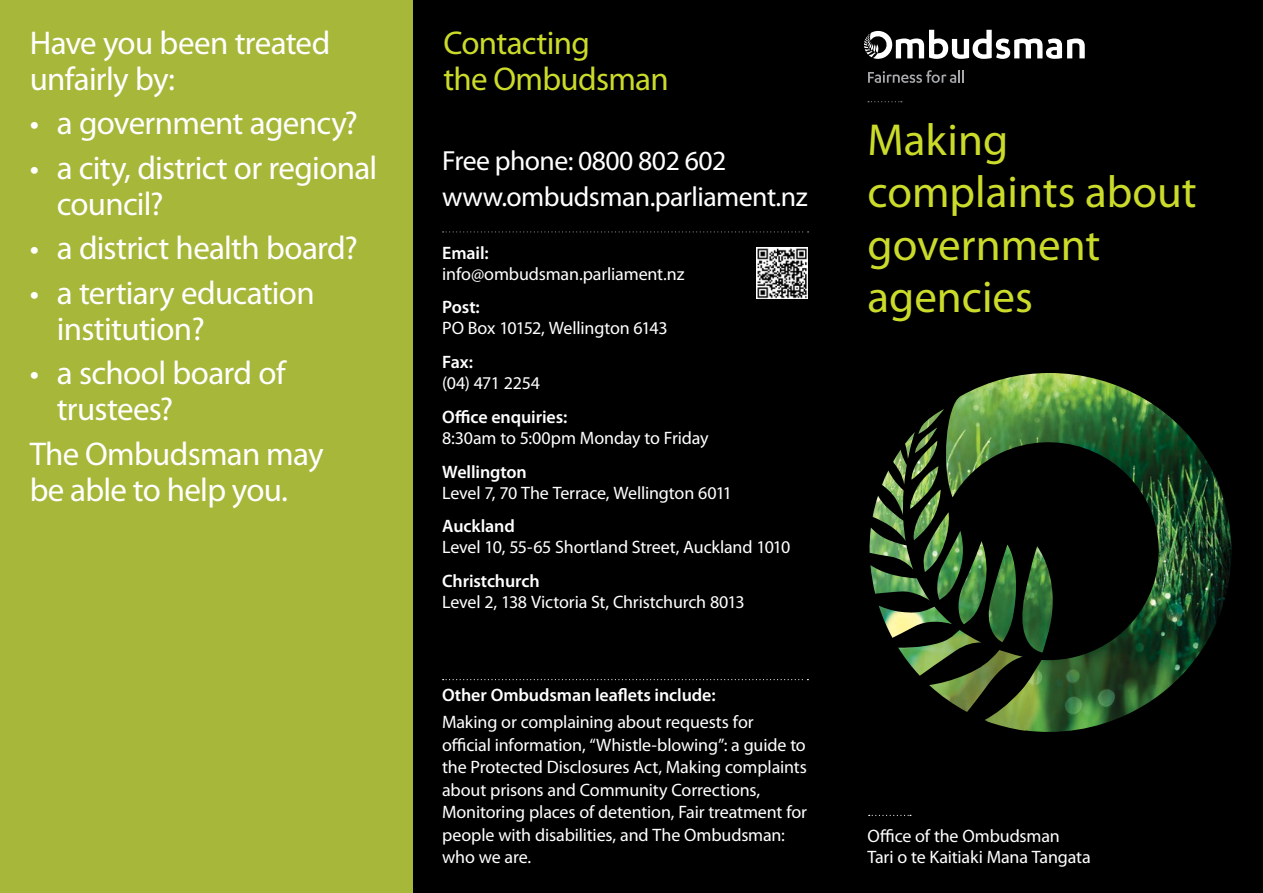
<style>
.page{position:relative;width:1263px;height:893px;background:#fff}
.page>*{position:absolute;margin:0;border:0;box-sizing:border-box;transform-origin:0 0}
.t1{font:45px/52.5px "Myriad Pro";color:#cbdb2a}
.t2{font:33px/36px "Myriad Pro";letter-spacing:-.02em;color:#fff}
.t3{font:33px/36px "Myriad Pro";letter-spacing:-.02em;color:#cbdb2a}
.t4{font:27.75px/36px "Myriad Pro";letter-spacing:-.02em;color:#fff}
.t5{font:18px/22.5px "Myriad Pro";letter-spacing:-.01em;color:#fff}
.t6{font:600 18px "Myriad Pro";letter-spacing:-.005em;color:#fff}
</style>
<div class="page">
<div style="left:838px;top:0;width:425px;height:893px;background:#000"></div>
<div style="left:412px;top:0;width:426px;height:893px;background:#000"></div>
<div style="left:0;top:0;width:412px;height:893px;background:#a7b739"></div>
<img style="left:869px;top:373px;width:363px;height:359px">
<svg style="left:864px;top:30px;width:221px;height:29px"></svg>
<svg style="left:868px;top:70px;width:96px;height:13px"></svg>
<svg style="left:868px;top:101px;width:34px;height:1px"></svg>
<svg style="left:869px;top:815px;width:42px;height:1px"></svg>
<svg style="left:443px;top:231px;width:365px;height:1px"></svg>
<img style="left:756px;top:247px;width:52px;height:52px">
<svg style="left:443px;top:679px;width:365px;height:1px"></svg>
<h2 class="t2" style="left:30px;top:25px;width:302px">Have you been treated unfairly by:</h2>
<h2 class="t2" style="left:30px;top:106px;width:329px">• a government agency?</h2>
<h2 class="t2" style="left:57px;top:150px;width:322px;text-indent:-27px">• a city, district or regional council?</h2>
<h2 class="t2" style="left:30px;top:231px;width:330px">• a district health board?</h2>
<h2 class="t2" style="left:57px;top:275px;width:259px;text-indent:-27px">• a tertiary education institution?</h2>
<h2 class="t2" style="left:57px;top:356px;width:230px;text-indent:-27px">• a school board of trustees?</h2>
<h2 class="t2" style="left:30px;top:436px;width:295px">The Ombudsman may be able to help you.</h2>
<h2 class="t3" style="left:443px;top:25px;width:227px">Contacting<br>the Ombudsman</h2>
<h3 class="t4" style="left:442px;top:143px;width:367px">Free phone: 0800 802 602 www.ombudsman.parliament.nz</h3>
<p class="t6" style="left:442px;top:241px;width:48px">Email:</p>
<p class="t5" style="left:442px;top:263px;width:244px">info@ombudsman.parliament.nz</p>
<p class="t6" style="left:442px;top:296px;width:39px">Post:</p>
<p class="t5" style="left:442px;top:317px;width:227px">PO Box 10152, Wellington 6143</p>
<p class="t6" style="left:442px;top:351px;width:32px">Fax:</p>
<p class="t5" style="left:442px;top:372px;width:99px">(04) 471 2254</p>
<p class="t6" style="left:442px;top:405px;width:126px">Office enquiries:</p>
<p class="t5" style="left:442px;top:427px;width:268px">8:30am to 5:00pm Monday to Friday</p>
<p class="t6" style="left:442px;top:460px;width:86px">Wellington</p>
<p class="t5" style="left:442px;top:482px;width:291px">Level 7, 70 The Terrace, Wellington 6011</p>
<p class="t6" style="left:442px;top:515px;width:74px">Auckland</p>
<p class="t5" style="left:442px;top:536px;width:350px">Level 10, 55-65 Shortland Street, Auckland 1010</p>
<p class="t6" style="left:442px;top:570px;width:99px">Christchurch</p>
<p class="t5" style="left:442px;top:591px;width:304px">Level 2, 138 Victoria St, Christchurch 8013</p>
<p class="t6" style="left:442px;top:684px;width:275px">Other Ombudsman leaflets include:</p>
<p class="t5" style="left:442px;top:711px;width:367px">Making or complaining about requests for<br>official information, “Whistle-blowing”: a guide to the Protected Disclosures Act, Making complaints about prisons and Community Corrections, Monitoring places of detention, Fair treatment for people with disabilities, and The Ombudsman: who we are.</p>
<h1 class="t1" style="left:867px;top:114px;width:331px">Making complaints about government agencies</h1>
<p class="t5" style="left:867px;top:826px;width:225px;line-height:21px">Office of the Ombudsman<br>Tari o te Kaitiaki Mana Tangata</p>
</div>
